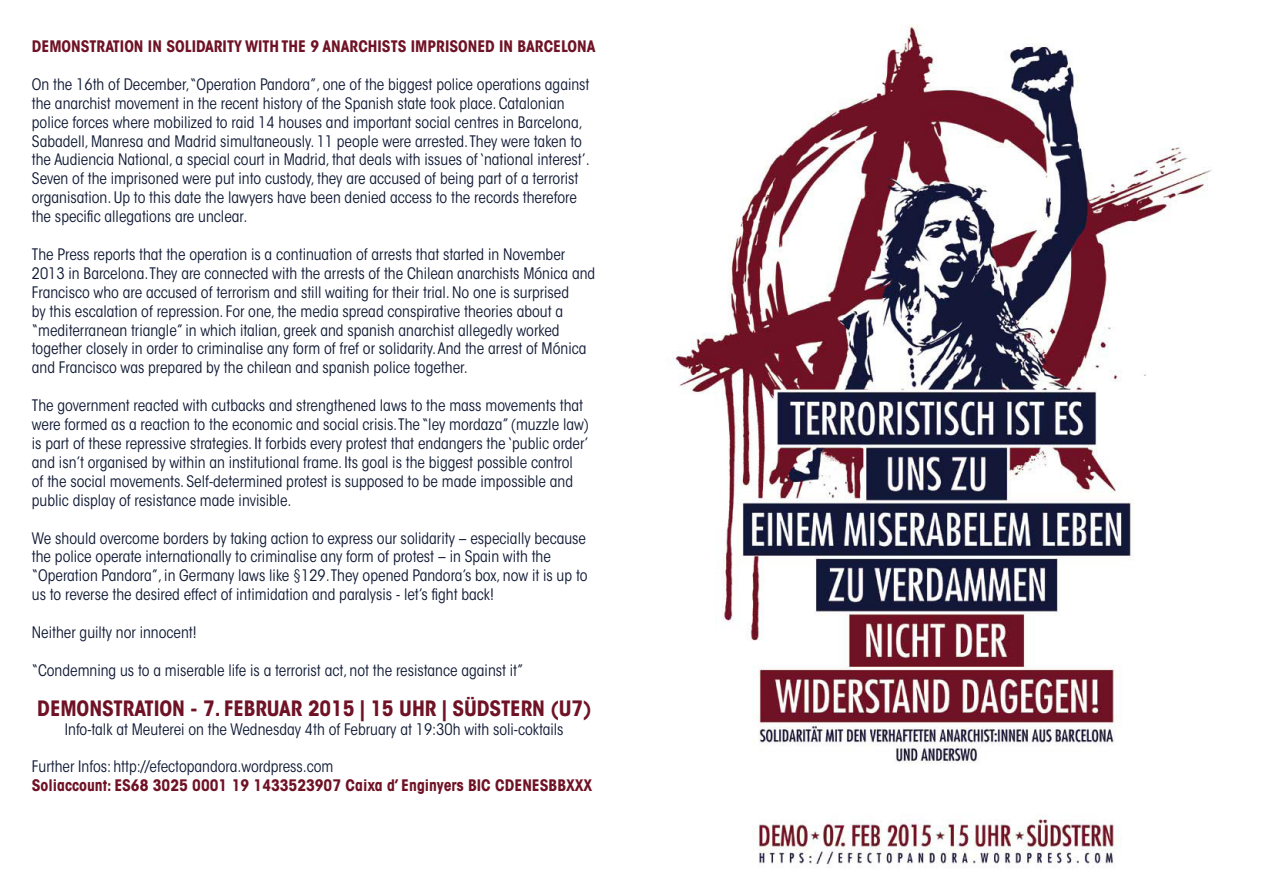
<style>
.page{position:relative;width:1263px;height:893px;background:#fff}
.page>*{position:absolute;margin:0;border:0;box-sizing:border-box;transform-origin:0 0}
.t1{font:700 condensed 21px "ITC Avant Garde Std";letter-spacing:-.005em;color:#6f1225}
.t2{font:condensed 15.75px/18.9px "ITC Avant Garde Std";color:#0f1934}
.t3{font:700 condensed 15.75px "ITC Avant Garde Std";color:#6f1225}
</style>
<div class="page">
<img style="left:672px;top:25px;width:540px;height:841px">
<p class="t3" style="left:32px;top:36px;width:565px">DEMONSTRATION IN SOLIDARITY WITH THE 9 ANARCHISTS IMPRISONED IN BARCELONA</p>
<p class="t2" style="left:32px;top:75px;width:560px">On the 16th of December,“Operation Pandora”, one of the biggest police operations against the anarchist movement in the recent history of the Spanish state took place. Catalonian police forces where mobilized to raid 14 houses and important social centres in Barcelona, Sabadell, Manresa and Madrid simultaneously. 11 people were arrested. They were taken to the Audiencia National, a special court in Madrid, that deals with issues of ‘national interest’.<br>Seven of the imprisoned were put into custody, they are accused of being part of a terrorist organisation. Up to this date the lawyers have been denied access to the records therefore the specific allegations are unclear.</p>
<p class="t2" style="left:32px;top:245px;width:565px">The Press reports that the operation is a continuation of arrests that started in November 2013 in Barcelona. They are connected with the arrests of the Chilean anarchists Mónica and Francisco who are accused of terrorism and still waiting for their trial. No one is surprised<br>by this escalation of repression. For one, the media spread conspirative theories about a “mediterranean triangle” in which italian, greek and spanish anarchist allegedly worked together closely in order to criminalise any form of fref or solidarity. And the arrest of Mónica and Francisco was prepared by the chilean and spanish police together.</p>
<p class="t2" style="left:32px;top:396px;width:559px">The government reacted with cutbacks and strengthened laws to the mass movements that were formed as a reaction to the economic and social crisis. The “ley mordaza” (muzzle law) is part of these repressive strategies. It forbids every protest that endangers the ‘public order’ and isn’t organised by within an institutional frame. Its goal is the biggest possible control<br>of the social movements. Self-determined protest is supposed to be made impossible and public display of resistance made invisible.</p>
<p class="t2" style="left:32px;top:528px;width:557px">We should overcome borders by taking action to express our solidarity – especially because the police operate internationally to criminalise any form of protest – in Spain with the “Operation Pandora”, in Germany laws like §129. They opened Pandora’s box, now it is up to us to reverse the desired effect of intimidation and paralysis - let’s fight back!</p>
<p class="t2" style="left:32px;top:623px;width:166px">Neither guilty nor innocent!</p>
<p class="t2" style="left:32px;top:661px;width:493px">“Condemning us to a miserable life is a terrorist act, not the resistance against it”</p>
<p class="t1" style="left:37px;top:695px;width:555px">DEMONSTRATION - 7. FEBRUAR 2015 | 15 UHR | SÜDSTERN (U7)</p>
<p class="t2" style="left:65px;top:719px;width:500px">Info-talk at Meuterei on the Wednesday 4th of February at 19:30h with soli-coktails</p>
<p class="t2" style="left:32px;top:757px;width:303px">Further Infos: http://efectopandora.wordpress.com</p>
<p class="t3" style="left:32px;top:775px;width:562px">Soliaccount: ES68 3025 0001 19 1433523907 Caixa d’ Enginyers BIC CDENESBBXXX</p>
</div>
